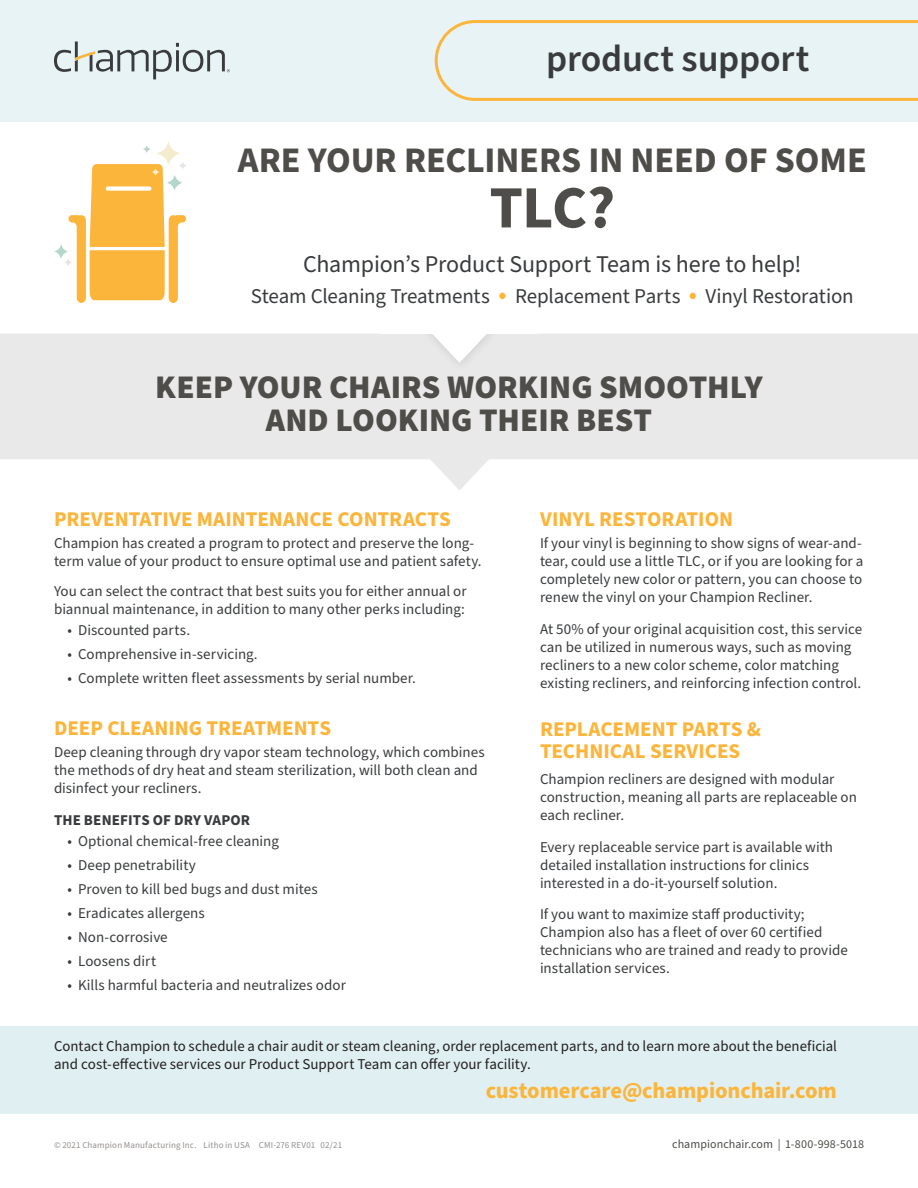
<style>
.page{position:relative;width:918px;height:1188px;background:#fff}
.page>*{position:absolute;margin:0;border:0;box-sizing:border-box;transform-origin:0 0}
.t1{font:700 60px "Source Sans Pro";color:#4e4d49}
.t2{font:600 37.5px "Source Sans Pro";letter-spacing:-.005em;color:#393b3d}
.t3{font:700 36px "Source Sans Pro";letter-spacing:-.005em;color:#4e4d49}
.t4{font:900 33px "Source Sans Pro";color:#4e4d49}
.t5{font:24px "Source Sans Pro";letter-spacing:-.01em;color:#393b3d}
.t6{font:700 22.5px "Source Sans Pro";letter-spacing:-.01em;color:#fcb53b}
.t7{font:700 21px "Source Sans Pro";color:#fcb53b}
.t8{font:21px "Source Sans Pro";letter-spacing:-.01em;color:#393b3d}
.t9{font:15px/18px "Source Sans Pro";color:#393b3d}
.t10{font:15px/18px "Source Sans Pro";color:#231f20}
.t11{font:700 15px "Source Sans Pro";letter-spacing:.01em;color:#393b3d}
.t12{font:12px "Source Sans Pro";letter-spacing:.005em;color:#4e4d49}
.t13{font:9px "Source Sans Pro";letter-spacing:.015em;color:#94908d}
.s1{font-size:27px;color:#fcb53b}
</style>
<div class="page">
<svg style="left:430px;top:459px;width:59px;height:31px"></svg>
<div style="left:0;top:334px;width:918px;height:125px;background:#eae9e9"></div>
<svg style="left:431px;top:334px;width:58px;height:29px"></svg>
<svg style="left:69px;top:164px;width:117px;height:139px"></svg>
<svg style="left:156px;top:141px;width:25px;height:24px"></svg>
<svg style="left:167px;top:175px;width:16px;height:16px"></svg>
<svg style="left:179px;top:162px;width:8px;height:8px"></svg>
<svg style="left:143px;top:145px;width:8px;height:8px"></svg>
<svg style="left:152px;top:168px;width:8px;height:8px"></svg>
<svg style="left:64px;top:258px;width:8px;height:8px"></svg>
<svg style="left:54px;top:244px;width:14px;height:15px"></svg>
<div style="left:0;top:0;width:918px;height:122px;background:#e7f3f5"></div>
<svg style="left:54px;top:42px;width:176px;height:37px"></svg>
<svg style="left:434px;top:20px;width:484px;height:81px"></svg>
<div style="left:0;top:1026px;width:918px;height:87px;background:#e0f0f2"></div>
<p class="t2" style="left:546px;top:34px;width:265px">product support</p>
<p class="t3" style="left:238px;top:136px;width:631px">ARE YOUR RECLINERS IN NEED OF SOME</p>
<p class="t1" style="left:489px;top:167px;width:127px">TLC?</p>
<p class="t5" style="left:303px;top:248px;width:500px">Champion’s Product Support Team is here to help!</p>
<p class="t8" style="left:251px;top:282px;width:604px">Steam Cleaning Treatments <span class="s1">•</span> Replacement Parts <span class="s1">•</span> Vinyl Restoration</p>
<p class="t4" style="left:155px;top:364px;width:609px">KEEP YOUR CHAIRS WORKING SMOOTHLY</p>
<p class="t4" style="left:266px;top:397px;width:388px">AND LOOKING THEIR BEST</p>
<p class="t7" style="left:54px;top:505px;width:398px">PREVENTATIVE MAINTENANCE CONTRACTS</p>
<p class="t7" style="left:540px;top:505px;width:195px">VINYL RESTORATION</p>
<p class="t9" style="left:54px;top:535px;width:429px">Champion has created a program to protect and preserve the long&shy;term value of your product to ensure optimal use and patient safety.</p>
<p class="t9" style="left:54px;top:583px;width:414px">You can select the contract that best suits you for either annual or biannual maintenance, in addition to many other perks including:</p>
<p class="t9" style="left:68px;top:622px;width:124px">• Discounted parts.</p>
<p class="t9" style="left:68px;top:646px;width:192px">• Comprehensive in-servicing.</p>
<p class="t9" style="left:68px;top:670px;width:350px">• Complete written fleet assessments by serial number.</p>
<p class="t9" style="left:540px;top:535px;width:325px;text-align:justify">If your vinyl is beginning to show signs of wear-and&shy;tear, could use a little TLC, or if you are looking for a completely new color or pattern, you can choose to renew the vinyl on your Champion Recliner.</p>
<p class="t9" style="left:540px;top:620px;width:324px">At 50% of your original acquisition cost, this service can be utilized in numerous ways, such as moving recliners to a new color scheme, color matching existing recliners, and reinforcing infection control.</p>
<p class="t7" style="left:54px;top:714px;width:279px">DEEP CLEANING TREATMENTS</p>
<p class="t7" style="left:540px;top:714px;width:222px">REPLACEMENT PARTS &amp;</p>
<p class="t9" style="left:54px;top:744px;width:432px">Deep cleaning through dry vapor steam technology, which combines</p>
<p class="t7" style="left:540px;top:737px;width:202px">TECHNICAL SERVICES</p>
<p class="t9" style="left:54px;top:762px;width:425px">the methods of dry heat and steam sterilization, will both clean and disinfect your recliners.</p>
<p class="t11" style="left:54px;top:810px;width:198px">THE BENEFITS OF DRY VAPOR</p>
<p class="t9" style="left:68px;top:832px;width:213px">• Optional chemical-free cleaning</p>
<p class="t9" style="left:68px;top:856px;width:130px">• Deep penetrability</p>
<p class="t9" style="left:68px;top:880px;width:252px">• Proven to kill bed bugs and dust mites</p>
<p class="t9" style="left:68px;top:904px;width:139px">• Eradicates allergens</p>
<p class="t9" style="left:68px;top:928px;width:102px">• Non-corrosive</p>
<p class="t9" style="left:68px;top:952px;width:90px">• Loosens dirt</p>
<p class="t9" style="left:68px;top:976px;width:280px">• Kills harmful bacteria and neutralizes odor</p>
<p class="t9" style="left:540px;top:771px;width:319px">Champion recliners are designed with modular construction, meaning all parts are replaceable on each recliner.</p>
<p class="t9" style="left:540px;top:838px;width:295px">Every replaceable service part is available with detailed installation instructions for clinics interested in a do-it-yourself solution.</p>
<p class="t9" style="left:540px;top:906px;width:309px">If you want to maximize staff productivity; Champion also has a fleet of over 60 certified technicians who are trained and ready to provide installation services.</p>
<p class="t10" style="left:54px;top:1037px;width:785px">Contact Champion to schedule a chair audit or steam cleaning, order replacement parts, and to learn more about the beneficial and cost-effective services our Product Support Team can offer your facility.</p>
<p class="t6" style="left:486px;top:1075px;width:353px">customercare@championchair.com</p>
<p class="t13" style="left:54px;top:1138px;width:290px">© 2021 Champion Manufacturing Inc. Litho in USA CMI-276 REV01 02/21</p>
<p class="t12" style="left:672px;top:1136px;width:193px">championchair.com | 1-800-998-5018</p>
</div>
